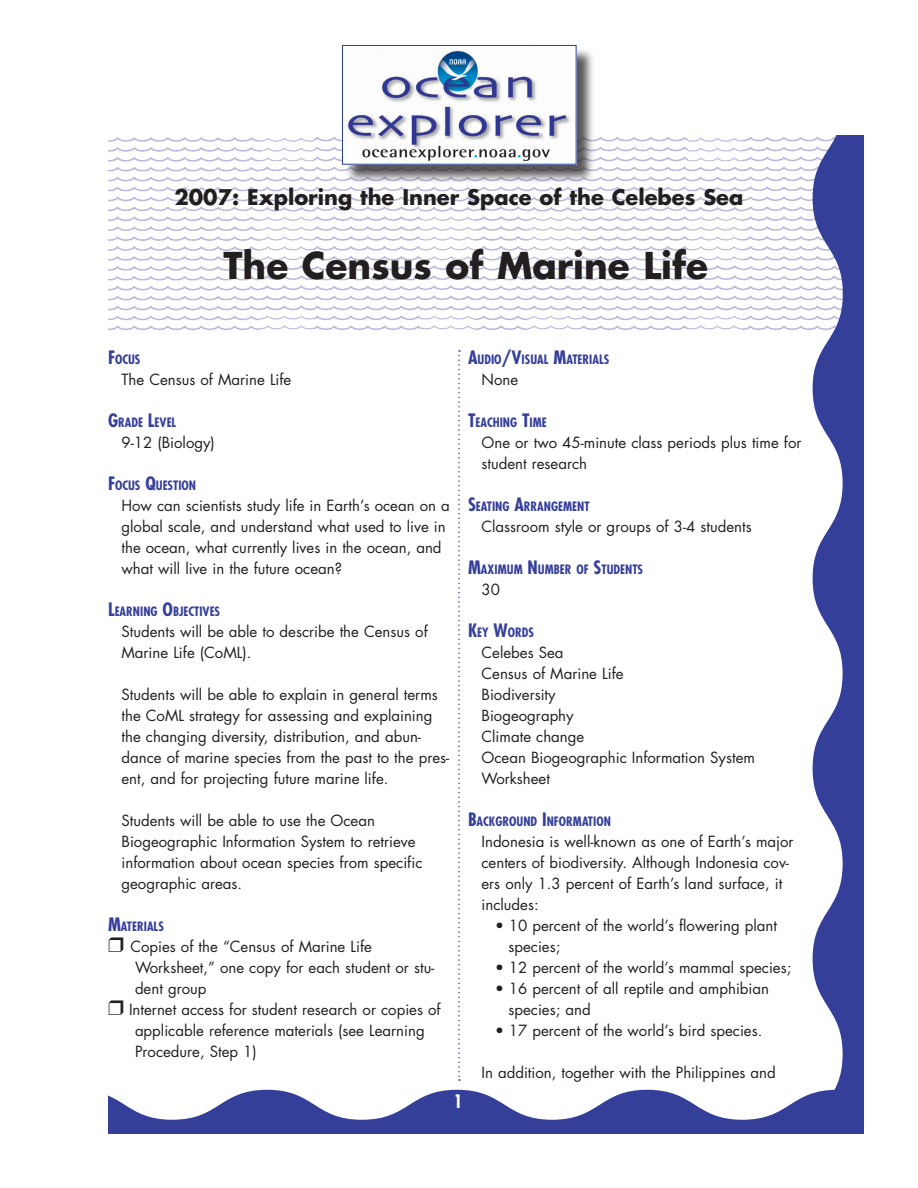
<style>
.page{position:relative;width:918px;height:1188px;background:#fff}
.page>*{position:absolute;margin:0;border:0;box-sizing:border-box;transform-origin:0 0}
.body_text_lists{font:700 36px "Futura";color:#231f20}
.body_text_lists-2{font:700 21px "Futura";color:#231f20}
.body_text_lists-3{font:15px/21px "Futura";color:#231f20}
.Materials{font:15px/21px "Futura";color:#231f20}
.ind_sub_txt_w_bullet{font:15px/21px "Futura";color:#231f20}
.Sub_head{font:700 condensed 12.6px "Futura";color:#363f9a}
.s1{font-size:18px}
</style>
<div class="page">
<svg style="left:261px;top:256px;width:52px;height:4px"></svg>
<svg style="left:261px;top:246px;width:52px;height:4px"></svg>
<svg style="left:261px;top:217px;width:52px;height:23px"></svg>
<svg style="left:421px;top:256px;width:53px;height:4px"></svg>
<svg style="left:421px;top:246px;width:53px;height:4px"></svg>
<svg style="left:421px;top:217px;width:53px;height:23px"></svg>
<svg style="left:528px;top:256px;width:53px;height:4px"></svg>
<svg style="left:528px;top:246px;width:53px;height:4px"></svg>
<svg style="left:528px;top:217px;width:53px;height:23px"></svg>
<svg style="left:689px;top:256px;width:52px;height:4px"></svg>
<svg style="left:689px;top:246px;width:52px;height:4px"></svg>
<svg style="left:689px;top:217px;width:52px;height:23px"></svg>
<svg style="left:261px;top:137px;width:52px;height:24px"></svg>
<svg style="left:689px;top:137px;width:52px;height:24px"></svg>
<svg style="left:261px;top:318px;width:52px;height:14px"></svg>
<svg style="left:421px;top:318px;width:53px;height:14px"></svg>
<svg style="left:528px;top:318px;width:53px;height:14px"></svg>
<svg style="left:689px;top:318px;width:52px;height:14px"></svg>
<svg style="left:813px;top:369px;width:51px;height:721px;fill:#343f9a"></svg>
<img style="left:108px;top:137px;width:153px;height:196px">
<img style="left:313px;top:135px;width:108px;height:198px">
<img style="left:474px;top:186px;width:54px;height:145px">
<img style="left:581px;top:136px;width:108px;height:197px">
<img style="left:741px;top:135px;width:123px;height:234px">
<img style="left:260px;top:161px;width:55px;height:52px">
<img style="left:420px;top:183px;width:55px;height:30px">
<img style="left:527px;top:183px;width:55px;height:30px">
<img style="left:688px;top:161px;width:54px;height:52px">
<img style="left:260px;top:265px;width:55px;height:53px">
<img style="left:420px;top:265px;width:55px;height:53px">
<img style="left:527px;top:265px;width:55px;height:53px">
<img style="left:688px;top:265px;width:54px;height:53px">
<div style="left:344px;top:47px;width:253px;height:136px;background:#231f20;opacity:.75"></div>
<img style="left:344px;top:47px;width:231px;height:116px">
<div style="left:342px;top:45px;width:235px;height:120px;border:1px solid #253f8e"></div>
<svg style="left:458px;top:350px;width:2px;height:731px"></svg>
<svg style="left:108px;top:1090px;width:756px;height:44px"></svg>
<p class="body_text_lists-2" style="left:175px;top:183px;width:570px">2007: Exploring the Inner Space of the Celebes Sea</p>
<p class="body_text_lists" style="left:223px;top:240px;width:486px">The Census of Marine Life</p>
<p class="Sub_head" style="left:108px;top:352px;width:34px"><span class="s1">F</span>OCUS</p>
<p class="body_text_lists-3" style="left:122px;top:369px;width:171px">The Census of Marine Life</p>
<p class="Sub_head" style="left:108px;top:415px;width:69px"><span class="s1">G</span>RADE <span class="s1">L</span>EVEL</p>
<p class="body_text_lists-3" style="left:122px;top:432px;width:95px">9-12 (Biology)</p>
<p class="Sub_head" style="left:108px;top:478px;width:90px"><span class="s1">F</span>OCUS <span class="s1">Q</span>UESTION</p>
<p class="body_text_lists-3" style="left:122px;top:495px;width:330px">How can scientists study life in Earth’s ocean on a global scale, and understand what used to live in the ocean, what currently lives in the ocean, and what will live in the future ocean?</p>
<p class="Sub_head" style="left:108px;top:604px;width:114px"><span class="s1">L</span>EARNING <span class="s1">O</span>BJECTIVES</p>
<p class="body_text_lists-3" style="left:122px;top:621px;width:308px">Students will be able to describe the Census of<br>Marine Life (CoML).</p>
<p class="body_text_lists-3" style="left:122px;top:684px;width:329px">Students will be able to explain in general terms the CoML strategy for assessing and explaining the changing diversity, distribution, and abun&shy;dance of marine species from the past to the pres&shy;ent, and for projecting future marine life.</p>
<p class="body_text_lists-3" style="left:122px;top:810px;width:302px">Students will be able to use the Ocean Biogeographic Information System to retrieve information about ocean species from specific geographic areas.</p>
<p class="Sub_head" style="left:108px;top:919px;width:57px"><span class="s1">M</span>ATERIALS</p>
<p class="Materials" style="left:135px;top:936px;width:301px;text-indent:-5px">Copies of the “Census of Marine Life<br>Worksheet,” one copy for each student or stu&shy;dent group</p>
<p class="Materials" style="left:135px;top:999px;width:307px;text-indent:-6px">Internet access for student research or copies of applicable reference materials (see Learning<br>Procedure, Step 1)</p>
<p class="Sub_head" style="left:468px;top:352px;width:143px"><span class="s1">A</span>UDIO<span class="s1">/V</span>ISUAL <span class="s1">M</span>ATERIALS</p>
<p class="body_text_lists-3" style="left:482px;top:369px;width:38px">None</p>
<p class="Sub_head" style="left:468px;top:415px;width:80px"><span class="s1">T</span>EACHING <span class="s1">T</span>IME</p>
<p class="body_text_lists-3" style="left:482px;top:432px;width:321px">One or two 45-minute class periods plus time for student research</p>
<p class="Sub_head" style="left:468px;top:499px;width:123px"><span class="s1">S</span>EATING <span class="s1">A</span>RRANGEMENT</p>
<p class="body_text_lists-3" style="left:482px;top:516px;width:272px">Classroom style or groups of 3-4 students</p>
<p class="Sub_head" style="left:468px;top:562px;width:177px"><span class="s1">M</span>AXIMUM <span class="s1">N</span>UMBER OF <span class="s1">S</span>TUDENTS</p>
<p class="body_text_lists-3" style="left:482px;top:579px;width:20px">30</p>
<p class="Sub_head" style="left:468px;top:625px;width:68px"><span class="s1">K</span>EY <span class="s1">W</span>ORDS</p>
<p class="body_text_lists-3" style="left:482px;top:642px;width:84px">Celebes Sea</p>
<p class="body_text_lists-3" style="left:482px;top:663px;width:144px">Census of Marine Life</p>
<p class="body_text_lists-3" style="left:482px;top:684px;width:76px">Biodiversity</p>
<p class="body_text_lists-3" style="left:482px;top:705px;width:94px">Biogeography</p>
<p class="body_text_lists-3" style="left:482px;top:726px;width:104px">Climate change</p>
<p class="body_text_lists-3" style="left:482px;top:747px;width:275px">Ocean Biogeographic Information System</p>
<p class="body_text_lists-3" style="left:482px;top:768px;width:70px">Worksheet</p>
<p class="Sub_head" style="left:468px;top:814px;width:144px"><span class="s1">B</span>ACKGROUND <span class="s1">I</span>NFORMATION</p>
<p class="body_text_lists-3" style="left:482px;top:831px;width:314px">Indonesia is well-known as one of Earth’s major centers of biodiversity. Although Indonesia cov&shy;ers only 1.3 percent of Earth’s land surface, it includes:</p>
<p class="ind_sub_txt_w_bullet" style="left:508px;top:915px;width:270px;text-indent:-14px">• 10 percent of the world’s flowering plant species;</p>
<p class="ind_sub_txt_w_bullet" style="left:495px;top:957px;width:298px">• 12 percent of the world’s mammal species;</p>
<p class="ind_sub_txt_w_bullet" style="left:508px;top:978px;width:262px;text-indent:-14px">• 16 percent of all reptile and amphibian species; and</p>
<p class="ind_sub_txt_w_bullet" style="left:495px;top:1020px;width:269px">• 17 percent of the world’s bird species.</p>
<p class="body_text_lists-3" style="left:482px;top:1062px;width:296px">In addition, together with the Philippines and</p>
</div>
